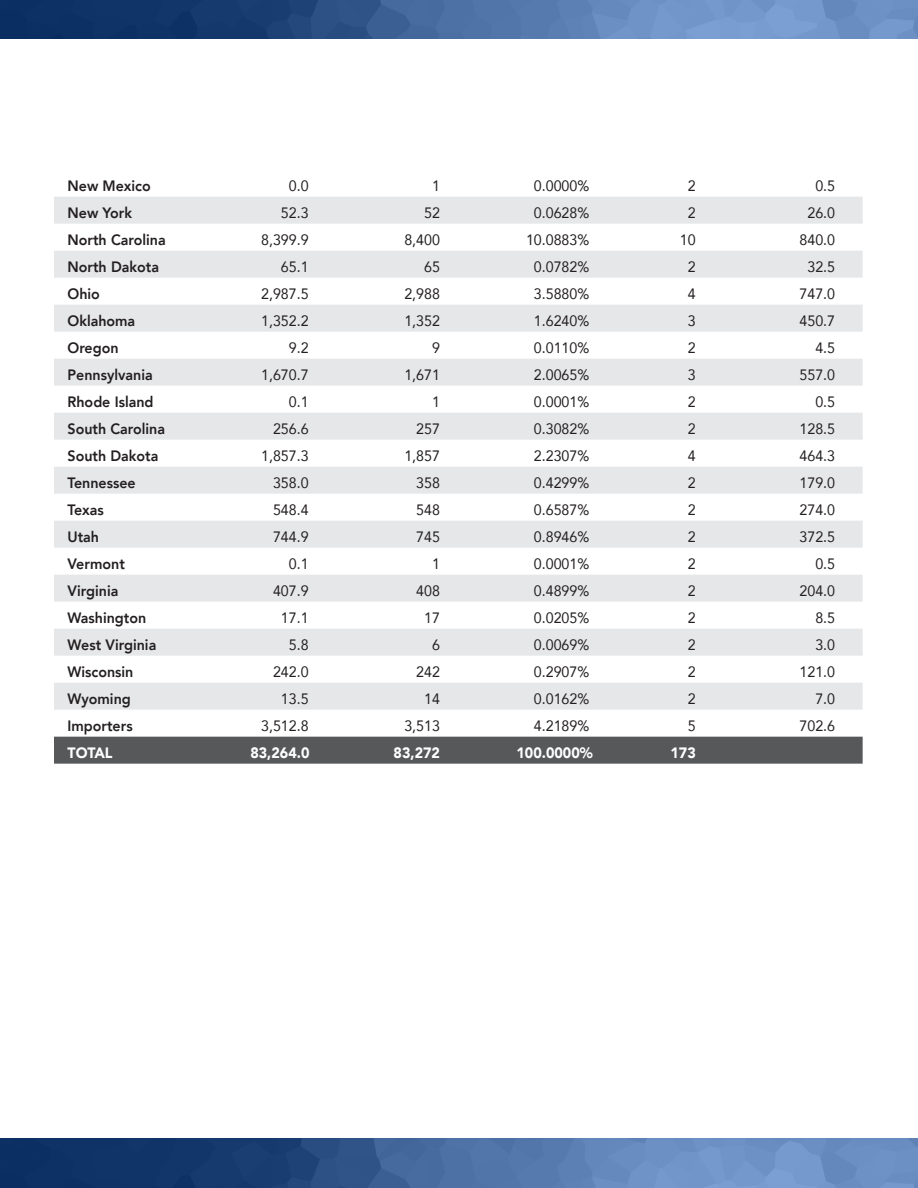
<style>
.page{position:relative;width:918px;height:1188px;background:#fff}
.page>*{position:absolute;margin:0;border:0;box-sizing:border-box;transform-origin:0 0}
.t1{font:15px "Avenir";color:#231f20;scale:.95 1}
.t2{font:800 15px "Avenir";color:#231f20;scale:.95 1}
.t3{font:900 15px "Avenir";color:#fff;scale:.95 1}
</style>
<div class="page">
<img style="left:0;top:0;width:918px;height:39px">
<img style="left:0;top:1139px;width:918px;height:49px">
<svg style="left:54px;top:197px;width:809px;height:513px;fill:#e6e7e9"></svg>
<div style="left:54px;top:737px;width:809px;height:27px;background:#57585a"></div>
<p class="t2" style="left:68px;top:174px;width:89px">New Mexico</p>
<p class="t1" style="left:289px;top:173px;width:22px">0.0</p>
<p class="t1" style="left:432px;top:173px;width:10px">1</p>
<p class="t1" style="left:534px;top:173px;width:60px">0.0000%</p>
<p class="t1" style="left:688px;top:173px;width:10px">2</p>
<p class="t1" style="left:815px;top:173px;width:22px">0.5</p>
<p class="t2" style="left:68px;top:201px;width:70px">New York</p>
<p class="t1" style="left:281px;top:200px;width:31px">52.3</p>
<p class="t1" style="left:424px;top:200px;width:18px">52</p>
<p class="t1" style="left:534px;top:200px;width:60px">0.0628%</p>
<p class="t1" style="left:688px;top:200px;width:10px">2</p>
<p class="t1" style="left:807px;top:200px;width:31px">26.0</p>
<p class="t2" style="left:68px;top:228px;width:105px">North Carolina</p>
<p class="t1" style="left:261px;top:227px;width:52px">8,399.9</p>
<p class="t1" style="left:404px;top:227px;width:39px">8,400</p>
<p class="t1" style="left:526px;top:227px;width:68px">10.0883%</p>
<p class="t1" style="left:680px;top:227px;width:18px">10</p>
<p class="t1" style="left:800px;top:227px;width:39px">840.0</p>
<p class="t2" style="left:68px;top:255px;width:98px">North Dakota</p>
<p class="t1" style="left:281px;top:254px;width:31px">65.1</p>
<p class="t1" style="left:424px;top:254px;width:18px">65</p>
<p class="t1" style="left:534px;top:254px;width:60px">0.0782%</p>
<p class="t1" style="left:688px;top:254px;width:10px">2</p>
<p class="t1" style="left:807px;top:254px;width:31px">32.5</p>
<p class="t2" style="left:68px;top:282px;width:36px">Ohio</p>
<p class="t1" style="left:261px;top:281px;width:52px">2,987.5</p>
<p class="t1" style="left:404px;top:281px;width:39px">2,988</p>
<p class="t1" style="left:534px;top:281px;width:60px">3.5880%</p>
<p class="t1" style="left:688px;top:281px;width:10px">4</p>
<p class="t1" style="left:800px;top:281px;width:39px">747.0</p>
<p class="t2" style="left:68px;top:309px;width:73px">Oklahoma</p>
<p class="t1" style="left:261px;top:308px;width:52px">1,352.2</p>
<p class="t1" style="left:404px;top:308px;width:39px">1,352</p>
<p class="t1" style="left:534px;top:308px;width:60px">1.6240%</p>
<p class="t1" style="left:688px;top:308px;width:10px">3</p>
<p class="t1" style="left:800px;top:308px;width:39px">450.7</p>
<p class="t2" style="left:67px;top:336px;width:55px">Oregon</p>
<p class="t1" style="left:289px;top:335px;width:22px">9.2</p>
<p class="t1" style="left:432px;top:335px;width:10px">9</p>
<p class="t1" style="left:534px;top:335px;width:60px">0.0110%</p>
<p class="t1" style="left:688px;top:335px;width:10px">2</p>
<p class="t1" style="left:815px;top:335px;width:22px">4.5</p>
<p class="t2" style="left:67px;top:363px;width:91px">Pennsylvania</p>
<p class="t1" style="left:261px;top:362px;width:52px">1,670.7</p>
<p class="t1" style="left:404px;top:362px;width:39px">1,671</p>
<p class="t1" style="left:534px;top:362px;width:60px">2.0065%</p>
<p class="t1" style="left:688px;top:362px;width:10px">3</p>
<p class="t1" style="left:800px;top:362px;width:39px">557.0</p>
<p class="t2" style="left:67px;top:390px;width:92px">Rhode Island</p>
<p class="t1" style="left:289px;top:389px;width:22px">0.1</p>
<p class="t1" style="left:432px;top:389px;width:10px">1</p>
<p class="t1" style="left:534px;top:389px;width:60px">0.0001%</p>
<p class="t1" style="left:688px;top:389px;width:10px">2</p>
<p class="t1" style="left:815px;top:389px;width:22px">0.5</p>
<p class="t2" style="left:67px;top:417px;width:104px">South Carolina</p>
<p class="t1" style="left:273px;top:416px;width:39px">256.6</p>
<p class="t1" style="left:416px;top:416px;width:27px">257</p>
<p class="t1" style="left:534px;top:416px;width:60px">0.3082%</p>
<p class="t1" style="left:688px;top:416px;width:10px">2</p>
<p class="t1" style="left:800px;top:416px;width:39px">128.5</p>
<p class="t2" style="left:67px;top:444px;width:97px">South Dakota</p>
<p class="t1" style="left:261px;top:443px;width:52px">1,857.3</p>
<p class="t1" style="left:404px;top:443px;width:39px">1,857</p>
<p class="t1" style="left:534px;top:443px;width:60px">2.2307%</p>
<p class="t1" style="left:688px;top:443px;width:10px">4</p>
<p class="t1" style="left:800px;top:443px;width:39px">464.3</p>
<p class="t2" style="left:67px;top:471px;width:73px">Tennessee</p>
<p class="t1" style="left:273px;top:470px;width:39px">358.0</p>
<p class="t1" style="left:416px;top:470px;width:27px">358</p>
<p class="t1" style="left:534px;top:470px;width:60px">0.4299%</p>
<p class="t1" style="left:688px;top:470px;width:10px">2</p>
<p class="t1" style="left:800px;top:470px;width:39px">179.0</p>
<p class="t2" style="left:67px;top:498px;width:40px">Texas</p>
<p class="t1" style="left:273px;top:497px;width:39px">548.4</p>
<p class="t1" style="left:416px;top:497px;width:27px">548</p>
<p class="t1" style="left:534px;top:497px;width:60px">0.6587%</p>
<p class="t1" style="left:688px;top:497px;width:10px">2</p>
<p class="t1" style="left:800px;top:497px;width:39px">274.0</p>
<p class="t2" style="left:67px;top:525px;width:35px">Utah</p>
<p class="t1" style="left:273px;top:524px;width:39px">744.9</p>
<p class="t1" style="left:416px;top:524px;width:27px">745</p>
<p class="t1" style="left:534px;top:524px;width:60px">0.8946%</p>
<p class="t1" style="left:688px;top:524px;width:10px">2</p>
<p class="t1" style="left:800px;top:524px;width:39px">372.5</p>
<p class="t2" style="left:67px;top:552px;width:62px">Vermont</p>
<p class="t1" style="left:289px;top:551px;width:22px">0.1</p>
<p class="t1" style="left:432px;top:551px;width:10px">1</p>
<p class="t1" style="left:534px;top:551px;width:60px">0.0001%</p>
<p class="t1" style="left:688px;top:551px;width:10px">2</p>
<p class="t1" style="left:815px;top:551px;width:22px">0.5</p>
<p class="t2" style="left:67px;top:579px;width:55px">Virginia</p>
<p class="t1" style="left:273px;top:578px;width:39px">407.9</p>
<p class="t1" style="left:416px;top:578px;width:27px">408</p>
<p class="t1" style="left:534px;top:578px;width:60px">0.4899%</p>
<p class="t1" style="left:688px;top:578px;width:10px">2</p>
<p class="t1" style="left:800px;top:578px;width:39px">204.0</p>
<p class="t2" style="left:67px;top:606px;width:85px">Washington</p>
<p class="t1" style="left:281px;top:605px;width:31px">17.1</p>
<p class="t1" style="left:424px;top:605px;width:18px">17</p>
<p class="t1" style="left:534px;top:605px;width:60px">0.0205%</p>
<p class="t1" style="left:688px;top:605px;width:10px">2</p>
<p class="t1" style="left:815px;top:605px;width:22px">8.5</p>
<p class="t2" style="left:67px;top:633px;width:95px">West Virginia</p>
<p class="t1" style="left:289px;top:632px;width:22px">5.8</p>
<p class="t1" style="left:432px;top:632px;width:10px">6</p>
<p class="t1" style="left:534px;top:632px;width:60px">0.0069%</p>
<p class="t1" style="left:688px;top:632px;width:10px">2</p>
<p class="t1" style="left:815px;top:632px;width:22px">3.0</p>
<p class="t2" style="left:67px;top:660px;width:71px">Wisconsin</p>
<p class="t1" style="left:273px;top:659px;width:39px">242.0</p>
<p class="t1" style="left:416px;top:659px;width:27px">242</p>
<p class="t1" style="left:534px;top:659px;width:60px">0.2907%</p>
<p class="t1" style="left:688px;top:659px;width:10px">2</p>
<p class="t1" style="left:800px;top:659px;width:39px">121.0</p>
<p class="t2" style="left:67px;top:687px;width:68px">Wyoming</p>
<p class="t1" style="left:281px;top:686px;width:31px">13.5</p>
<p class="t1" style="left:424px;top:686px;width:18px">14</p>
<p class="t1" style="left:534px;top:686px;width:60px">0.0162%</p>
<p class="t1" style="left:688px;top:686px;width:10px">2</p>
<p class="t1" style="left:815px;top:686px;width:22px">7.0</p>
<p class="t2" style="left:67px;top:714px;width:70px">Importers</p>
<p class="t1" style="left:261px;top:713px;width:52px">3,512.8</p>
<p class="t1" style="left:404px;top:713px;width:39px">3,513</p>
<p class="t1" style="left:534px;top:713px;width:60px">4.2189%</p>
<p class="t1" style="left:688px;top:713px;width:10px">5</p>
<p class="t1" style="left:800px;top:713px;width:39px">702.6</p>
<p class="t3" style="left:67px;top:740px;width:49px">TOTAL</p>
<p class="t3" style="left:250px;top:740px;width:64px">83,264.0</p>
<p class="t3" style="left:394px;top:740px;width:50px">83,272</p>
<p class="t3" style="left:517px;top:740px;width:82px">100.0000%</p>
<p class="t3" style="left:671px;top:740px;width:28px">173</p>
</div>
